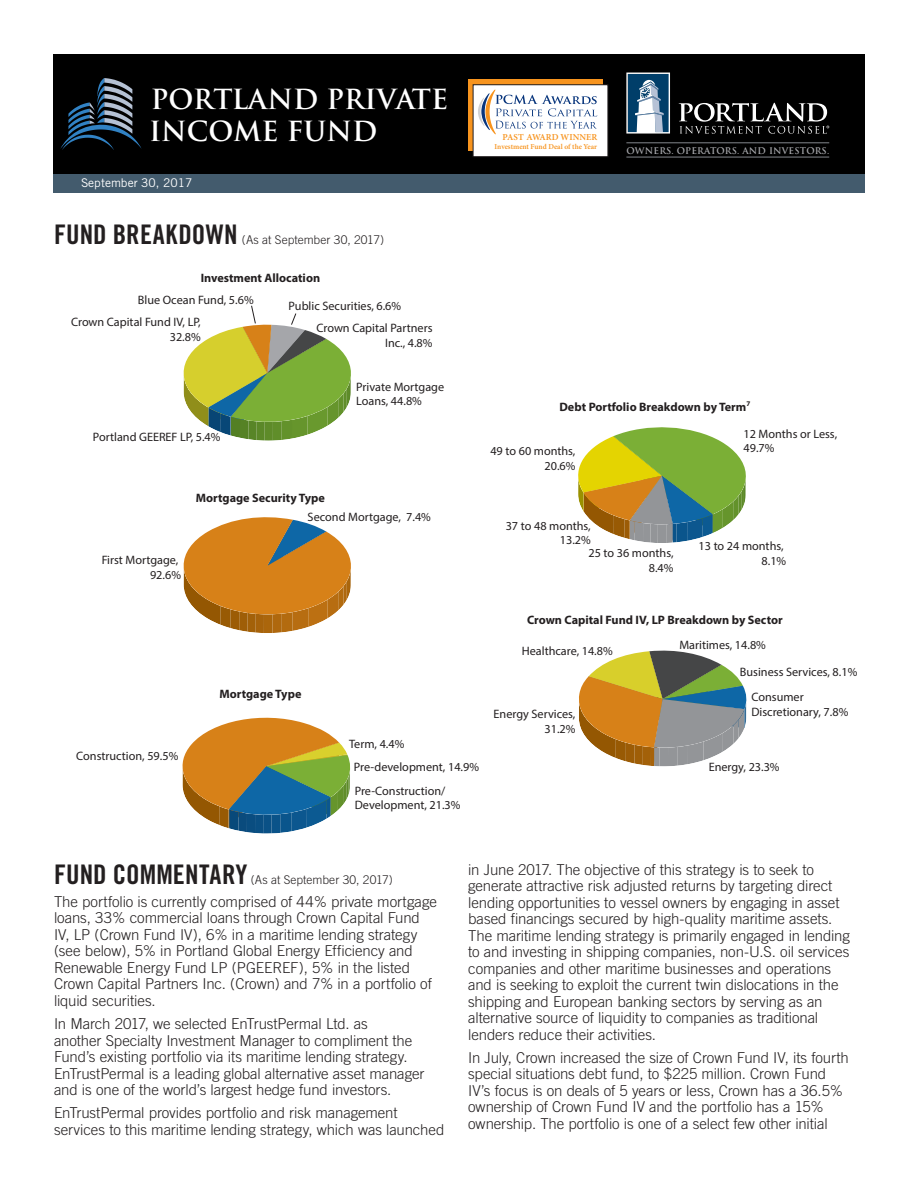
<style>
.page{position:relative;width:918px;height:1188px;background:#fff}
.page>*{position:absolute;margin:0;border:0;box-sizing:border-box;transform-origin:0 0}
.Body_-_Bullets{font:27px "Trade Gothic Bold Cond Twenty";letter-spacing:.005em;color:#231f20}
.t1{font:700 27px/32.4px "Trajan Pro";color:#fff}
.Body_-_Bullets-2{font:300 15px/16.5px "Trade Gothic";letter-spacing:-.005em;color:#231f20}
.t2{font:12.15px/14.7px "Myriad Pro";color:#231f20;text-align:right}
.t3{font:700 12.15px "Myriad Pro";color:#231f20}
.Body_-_Bullets-3{font:300 12px "Trade Gothic";color:#231f20}
.t4{font:12px "Trade Gothic";color:#fff}
.t5{font:600 9.15px "Minion Pro";color:#f7931d}
.t6{font:700 9px "Trajan Pro";letter-spacing:.02em;color:#a8a9ad}
.t7{font:600 7.5px "Minion Pro";color:#f7931d}
</style>
<div class="page">
<svg style="left:578px;top:427px;width:168px;height:116px"></svg>
<svg style="left:184px;top:517px;width:167px;height:116px"></svg>
<svg style="left:579px;top:651px;width:168px;height:115px"></svg>
<svg style="left:183px;top:718px;width:168px;height:116px"></svg>
<svg style="left:184px;top:305px;width:167px;height:136px"></svg>
<div style="left:53px;top:174px;width:811px;height:19px;background:#435b6d"></div>
<div style="left:53px;top:54px;width:811px;height:120px;background:#000"></div>
<hr style="left:626px;top:142px;width:203px;height:1px;background:#83868c">
<hr style="left:626px;top:157px;width:203px;height:1px;background:#83868c">
<svg style="left:626px;top:73px;width:44px;height:61px;background:#6c8da6"></svg>
<svg style="left:679px;top:103px;width:150px;height:31px"></svg>
<div style="left:468px;top:79px;width:135px;height:72px;background:#f7941e"></div>
<div style="left:473px;top:85px;width:135px;height:72px;background:#fff"></div>
<svg style="left:478px;top:89px;width:119px;height:46px"></svg>
<div style="left:473px;top:84px;width:135px;height:73px;border:1px solid #231f20"></div>
<svg style="left:60px;top:78px;width:82px;height:72px"></svg>
<h1 class="t1" style="left:149px;top:83px;width:301px">PORTLAND PRIVATE<br>INCOME FUND</h1>
<p class="t4" style="left:81px;top:176px;width:113px">September 30, 2017</p>
<p class="Body_-_Bullets" style="left:54px;top:218px;width:185px">FUND BREAKDOWN</p>
<p class="Body_-_Bullets-3" style="left:242px;top:233px;width:144px">(As at September 30, 2017)</p>
<p class="t3" style="left:201px;top:270px;width:121px">Investment Allocation</p>
<p class="t2" style="left:138px;top:292px;width:117px">Blue Ocean Fund, 5.6%</p>
<p class="t2" style="left:71px;top:315px;width:131px">Crown Capital Fund IV, LP,<br>32.8%</p>
<p class="t2" style="left:93px;top:430px;width:129px">Portland GEEREF LP, 5.4%</p>
<p class="t2" style="left:289px;top:299px;width:114px">Public Securities, 6.6%</p>
<p class="t2" style="left:316px;top:321px;width:118px">Crown Capital Partners<br>Inc., 4.8%</p>
<p class="t2" style="left:356px;top:379px;width:89px;text-align:left">Private Mortgage<br>Loans, 44.8%</p>
<p class="t3" style="left:196px;top:490px;width:131px">Mortgage Security Type</p>
<p class="t2" style="left:102px;top:553px;width:81px">First Mortgage,<br>92.6%</p>
<p class="t2" style="left:308px;top:509px;width:125px">Second Mortgage, 7.4%</p>
<p class="t5" style="left:502px;top:131px;width:96px">PAST AWARD WINNER</p>
<p class="t7" style="left:495px;top:142px;width:104px">Investment Fund Deal of the Year</p>
<p class="t6" style="left:626px;top:145px;width:204px">OWNERS. OPERATORS. AND INVESTORS.</p>
<p class="t3" style="left:560px;top:399px;width:192px">Debt Portfolio Breakdown by Term<sup>7</sup></p>
<p class="t2" style="left:490px;top:443px;width:87px">49 to 60 months,<br>20.6%</p>
<p class="t2" style="left:506px;top:518px;width:87px">37 to 48 months,<br>13.2%</p>
<p class="t2" style="left:588px;top:546px;width:87px">25 to 36 months,<br>8.4%</p>
<p class="t2" style="left:744px;top:426px;width:95px;text-align:left">12 Months or Less,<br>49.7%</p>
<p class="t2" style="left:699px;top:539px;width:89px">13 to 24 months,<br>8.1%</p>
<p class="t2" style="left:76px;top:749px;width:104px">Construction, 59.5%</p>
<p class="t3" style="left:219px;top:686px;width:84px">Mortgage Type</p>
<p class="t2" style="left:354px;top:732px;width:127px;line-height:23.4px;text-align:left;text-indent:-5px">Term, 4.4%<br>Pre-development, 14.9%<br>Pre-Construction/</p>
<p class="t2" style="left:355px;top:798px;width:107px">Development, 21.3%</p>
<p class="t3" style="left:527px;top:612px;width:257px">Crown Capital Fund IV, LP Breakdown by Sector</p>
<p class="t2" style="left:522px;top:644px;width:92px">Healthcare, 14.8%</p>
<p class="t2" style="left:494px;top:706px;width:83px">Energy Services,<br>31.2%</p>
<p class="t2" style="left:679px;top:637px;width:88px">Maritimes, 14.8%</p>
<p class="t2" style="left:740px;top:665px;width:119px">Business Services, 8.1%</p>
<p class="t2" style="left:751px;top:689px;width:98px;text-align:left">Consumer<br>Discretionary, 7.8%</p>
<p class="t2" style="left:709px;top:759px;width:72px">Energy, 23.3%</p>
<p class="Body_-_Bullets" style="left:54px;top:858px;width:195px">FUND COMMENTARY</p>
<p class="Body_-_Bullets-3" style="left:251px;top:872px;width:144px">(As at September 30, 2017)</p>
<p class="Body_-_Bullets-2" style="left:54px;top:893px;width:384px">The portfolio is currently comprised of 44% private mortgage loans, 33% commercial loans through Crown Capital Fund IV, LP (Crown Fund IV), 6% in a maritime lending strategy (see below), 5% in Portland Global Energy Efficiency and Renewable Energy Fund LP (PGEEREF), 5% in the listed Crown Capital Partners Inc. (Crown) and 7% in a portfolio of liquid securities.</p>
<p class="Body_-_Bullets-2" style="left:54px;top:1015px;width:372px">In March 2017, we selected EnTrustPermal Ltd. as<br>another Specialty Investment Manager to compliment the Fund’s existing portfolio via its maritime lending strategy.<br>EnTrustPermal is a leading global alternative asset manager and is one of the world’s largest hedge fund investors.</p>
<p class="Body_-_Bullets-2" style="left:54px;top:1105px;width:392px">EnTrustPermal provides portfolio and risk management services to this maritime lending strategy, which was launched</p>
<p class="Body_-_Bullets-2" style="left:468px;top:861px;width:383px">in June 2017. The objective of this strategy is to seek to generate attractive risk adjusted returns by targeting direct lending opportunities to vessel owners by engaging in asset based financings secured by high-quality maritime assets.<br>The maritime lending strategy is primarily engaged in lending to and investing in shipping companies, non-U.S. oil services companies and other maritime businesses and operations and is seeking to exploit the current twin dislocations in the shipping and European banking sectors by serving as an alternative source of liquidity to companies as traditional lenders reduce their activities.</p>
<p class="Body_-_Bullets-2" style="left:468px;top:1049px;width:382px">In July, Crown increased the size of Crown Fund IV, its fourth special situations debt fund, to $225 million. Crown Fund IV’s focus is on deals of 5 years or less, Crown has a 36.5% ownership of Crown Fund IV and the portfolio has a 15% ownership. The portfolio is one of a select few other initial</p>
</div>
